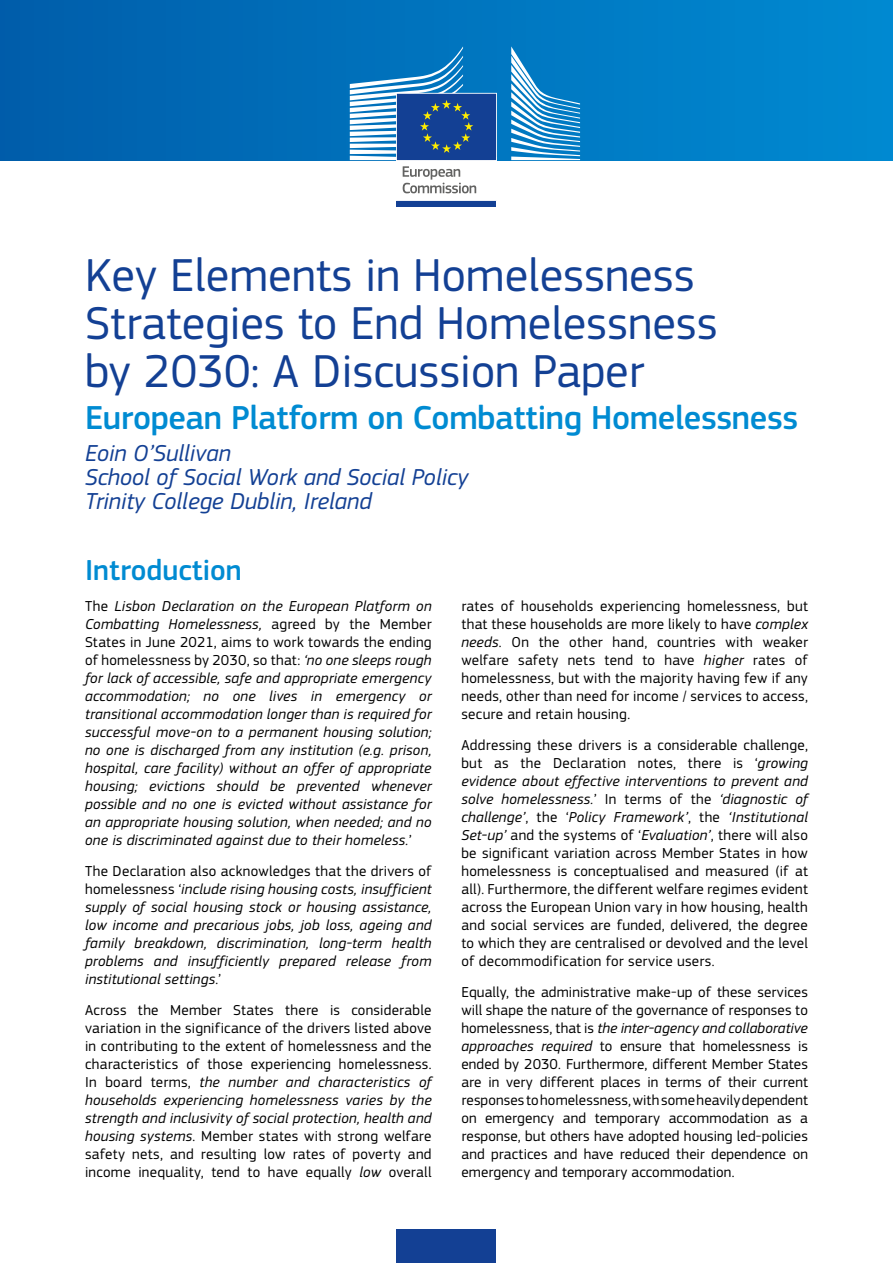
<style>
.page{position:relative;width:893px;height:1263px;background:#fff}
.page>*{position:absolute;margin:0;border:0;box-sizing:border-box;transform-origin:0 0}
.t1{font:48px/48px "EC Square Sans Pro";color:#134094}
.Subtitle{font:500 34.5px "EC Square Sans Pro";letter-spacing:-.01em;color:#008bd2}
._01_Title_1{font:500 30px "EC Square Sans Pro";color:#008bd2}
.Authors{font:italic 24px "EC Square Sans Pro";color:#134094}
._00_BODY{font:15px/18px "EC Square Sans Pro";letter-spacing:.015em;color:#000;text-align:justify}
._00_BODY-2{font:italic 15px/18px "EC Square Sans Pro";letter-spacing:.015em;color:#000;text-align:justify}
.s1{font-style:normal}
.s2{font-style:italic}
</style>
<div class="page">
<div style="left:0;top:0;width:893px;height:160px;background:linear-gradient(to right,#005eaa,#008ad1)"></div>
<div style="left:397px;top:1230px;width:99px;height:33px;background:#134094"></div>
<div style="left:397px;top:201px;width:99px;height:6px;background:#134094"></div>
<svg style="left:511px;top:46px;width:69px;height:114px"></svg>
<svg style="left:350px;top:46px;width:147px;height:155px"></svg>
<p class="t1" style="left:85px;top:252px;width:634px">Key Elements in Homelessness<br>Strategies to End Homelessness by 2030: A Discussion Paper</p>
<p class="Subtitle" style="left:85px;top:397px;width:715px">European Platform on Combatting Homelessness</p>
<p class="Authors" style="left:85px;top:439px;width:147px">Eoin O’Sullivan</p>
<p class="Authors" style="left:85px;top:463px;width:385px">School of Social Work and Social Policy</p>
<p class="Authors" style="left:85px;top:487px;width:288px">Trinity College Dublin, Ireland</p>
<h1 class="_01_Title_1" style="left:85px;top:553px;width:158px">Introduction</h1>
<p class="_00_BODY-2" style="left:85px;top:597px;width:348px"><span class="s1">The</span> Lisbon Declaration on the European Platform on Combatting Homelessness, <span class="s1">agreed by the Member States in June 2021, aims to work towards the ending of homelessness by 2030, so that:</span> ‘no one sleeps rough for lack of accessible, safe and appropriate emergency accommodation; no one lives in emergency or transitional accommodation longer than is required for successful move-on to a permanent housing solution; no one is discharged from any institution (e.g. prison, hospital, care facility) without an offer of appropriate housing; evictions should be prevented whenever possible and no one is evicted without assistance for an appropriate housing solution, when needed; and no one is discriminated against due to their homeless.<span class="s1">’</span></p>
<p class="_00_BODY-2" style="left:85px;top:862px;width:348px"><span class="s1">The Declaration also acknowledges that the drivers of homelessness ‘</span>include rising housing costs, insufficient supply of social housing stock or housing assistance, low income and precarious jobs, job loss, ageing and family breakdown, discrimination, long-term health problems and insufficiently prepared release from institutional settings<span class="s1">.’</span></p>
<p class="_00_BODY" style="left:85px;top:1001px;width:348px">Across the Member States there is considerable variation in the significance of the drivers listed above in contributing to the extent of homelessness and the characteristics of those experiencing homelessness.<br>In board terms, <span class="s2">the number and characteristics of households experiencing homelessness varies by the strength and inclusivity of social protection, health and housing systems</span>. Member states with strong welfare safety nets, and resulting low rates of poverty and income inequality, tend to have equally <span class="s2">low</span> overall</p>
<p class="_00_BODY" style="left:461px;top:597px;width:348px">rates of households experiencing homelessness, but that these households are more likely to have <span class="s2">complex needs</span>. On the other hand, countries with weaker welfare safety nets tend to have <span class="s2">higher</span> rates of homelessness, but with the majority having few if any needs, other than need for income / services to access, secure and retain housing.</p>
<p class="_00_BODY" style="left:461px;top:736px;width:348px">Addressing these drivers is a considerable challenge, but as the Declaration notes, there is ‘<span class="s2">growing evidence about effective interventions to prevent and solve homelessness.</span>’ In terms of the <span class="s2">‘diagnostic of challenge’</span>, the ‘<span class="s2">Policy Framework’</span>, the <span class="s2">‘Institutional Set-up’</span> and the systems of ‘<span class="s2">Evaluation’</span>, there will also be significant variation across Member States in how homelessness is conceptualised and measured (if at all). Furthermore, the different welfare regimes evident across the European Union vary in how housing, health and social services are funded, delivered, the degree to which they are centralised or devolved and the level of decommodification for service users.</p>
<p class="_00_BODY" style="left:461px;top:983px;width:348px">Equally, the administrative make-up of these services will shape the nature of the governance of responses to homelessness, that is <span class="s2">the inter-agency and collaborative approaches required</span> to ensure that homelessness is ended by 2030. Furthermore, different Member States are in very different places in terms of their current responses to homelessness, with some heavily dependent on emergency and temporary accommodation as a response, but others have adopted housing led-policies and practices and have reduced their dependence on emergency and temporary accommodation.</p>
</div>
